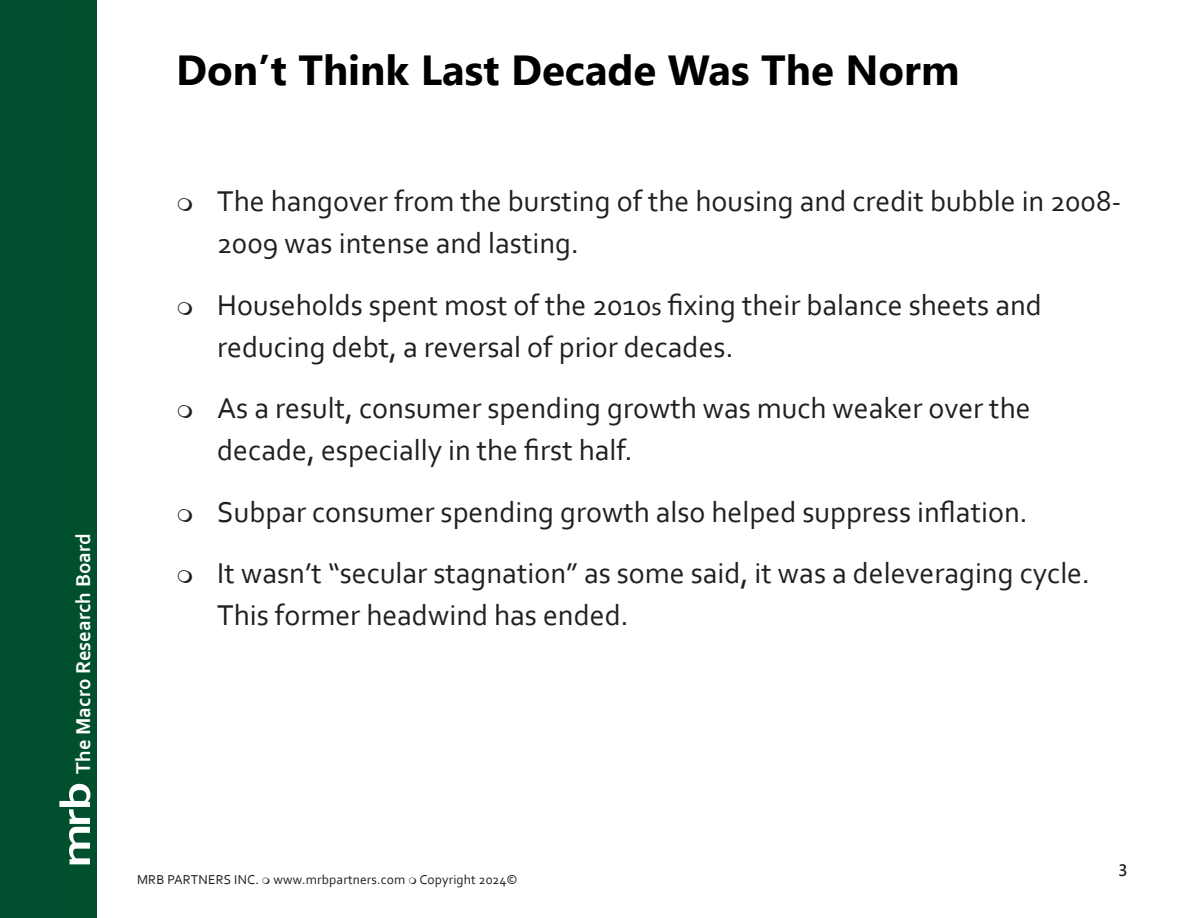
<style>
.page{position:relative;width:1188px;height:918px;background:#fff}
.page>*{position:absolute;margin:0;border:0;box-sizing:border-box;transform-origin:0 0}
.t1{font:700 43.2px "Corbel";color:#fff;scale:1.2 1}
.Paragraph_Style_1{font:700 42px "Segoe UI";color:#000}
.Bullet_Sep_CP{font:30px/42px "Corbel";color:#231f20}
.t2{font:700 21px "Corbel";color:#fff}
.t3{font:600 16.5px "Segoe UI";color:#231f20}
.t4{font:13.5px "Corbel";letter-spacing:.01em;color:#231f20}
.s1{font-size:43.2px}
.s2{font-size:25.5px}
</style>
<div class="page">
<div style="left:0;top:0;width:97px;height:918px;background:#00502f"></div>
<p class="t2" style="left:70px;top:811px;width:279px;rotate:-90deg"><span class="s1">b</span> The Macro Research Board</p>
<h1 class="t1" style="left:49px;top:868px;width:50px;rotate:-90deg">mr</h1>
<p class="Paragraph_Style_1" style="left:176px;top:31px;width:785px">Don’t Think Last Decade Was The Norm</p>
<p class="Bullet_Sep_CP" style="left:217px;top:180px;width:906px">The hangover from the bursting of the housing and credit bubble in 2008-<br>2009 was intense and lasting.</p>
<p class="Bullet_Sep_CP" style="left:217px;top:283px;width:826px">Households spent most of the 2010<span class="s2">s</span> fixing their balance sheets and reducing debt, a reversal of prior decades.</p>
<p class="Bullet_Sep_CP" style="left:217px;top:386px;width:815px">As a result, consumer spending growth was much weaker over the decade, especially in the first half.</p>
<p class="Bullet_Sep_CP" style="left:217px;top:490px;width:812px">Subpar consumer spending growth also helped suppress inflation.</p>
<p class="Bullet_Sep_CP" style="left:217px;top:551px;width:874px">It wasn’t “secular stagnation” as some said, it was a deleveraging cycle.<br>This former headwind has ended.</p>
<p class="t4" style="left:137px;top:871px;width:382px">MRB PARTNERS INC. www.mrbpartners.com Copyright 2024©</p>
<p class="t3" style="left:1118px;top:855px;width:11px">3</p>
</div>
